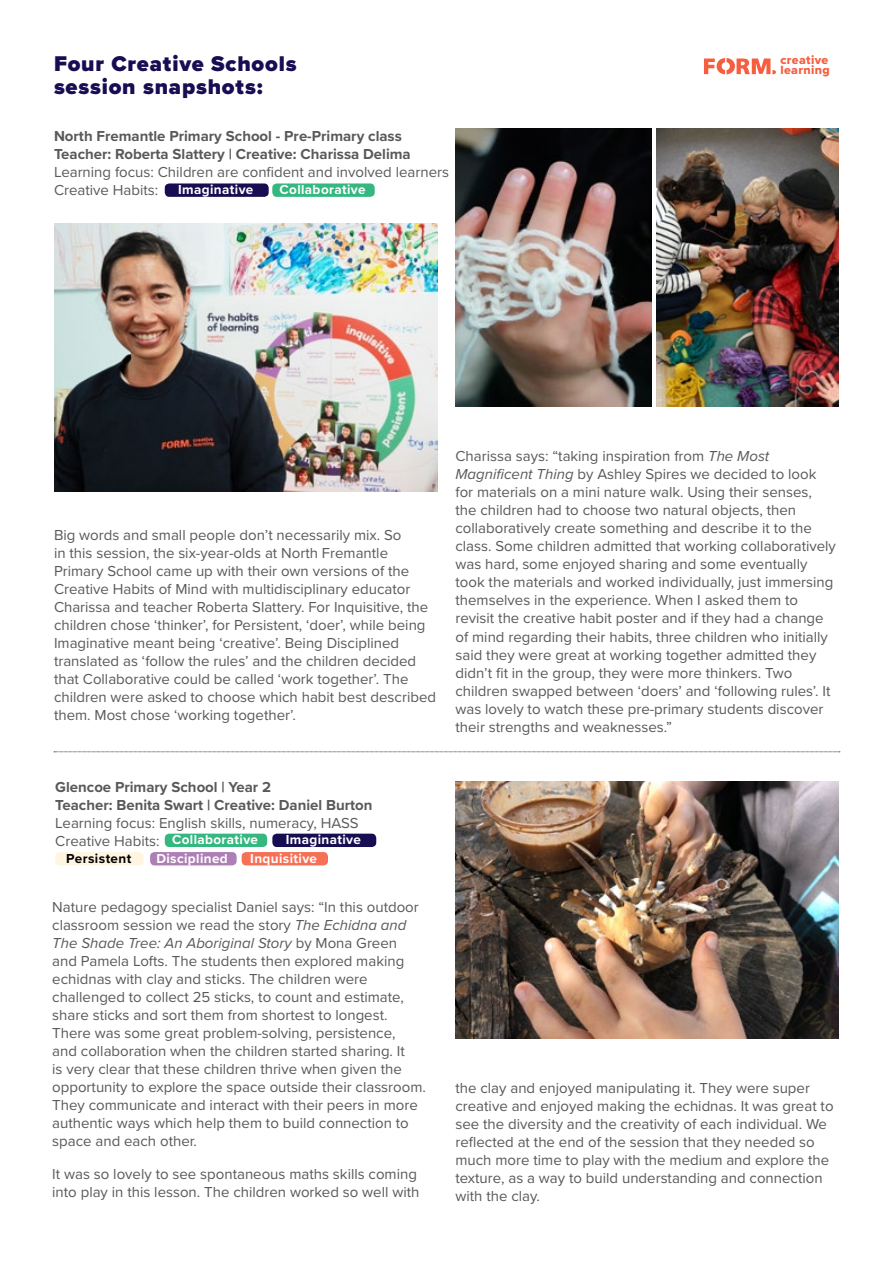
<style>
.page{position:relative;width:893px;height:1263px;background:#fff}
.page>*{position:absolute;margin:0;border:0;box-sizing:border-box;transform-origin:0 0}
.t1{font:900 22.05px "Proxima Nova";letter-spacing:.04em;color:#170d53}
.t2{font:15px/18px "Proxima Nova";color:#58595b}
.t3{font:700 15px/18px "Proxima Nova";color:#58595b}
.t4{font:700 13.5px "Proxima Nova";letter-spacing:.03em;color:#fff}
.t5{font:700 13.5px "Proxima Nova";letter-spacing:.03em;color:#000}
.t6{font:12.3px "Proxima Nova Extrabld";letter-spacing:.03em;color:#f65e40}
.s1{font-style:italic}
</style>
<div class="page">
<svg style="left:704px;top:58px;width:72px;height:16px"></svg>
<img style="left:54px;top:224px;width:383px;height:267px">
<img style="left:455px;top:129px;width:197px;height:277px">
<div style="left:272px;top:183px;width:103px;height:14px;background:#34b880;border-radius:4px"></div>
<div style="left:165px;top:183px;width:104px;height:14px;background:#170d53;border-radius:4px"></div>
<div style="left:165px;top:834px;width:102px;height:13px;background:#34b880;border-radius:4px"></div>
<div style="left:272px;top:834px;width:104px;height:13px;background:#170d53;border-radius:4px"></div>
<div style="left:150px;top:852px;width:87px;height:13px;background:#ae7eb7;border-radius:4px"></div>
<div style="left:55px;top:852px;width:89px;height:13px;background:#fff5e0;border-radius:4px"></div>
<div style="left:242px;top:852px;width:86px;height:13px;background:#f76f54;border-radius:4px"></div>
<img style="left:455px;top:782px;width:384px;height:256px">
<svg style="left:54px;top:751px;width:786px;height:1px"></svg>
<img style="left:656px;top:129px;width:183px;height:277px">
<p class="t6" style="left:780px;top:50px;width:49px">creative</p>
<h1 class="t1" style="left:54px;top:48px;width:244px">Four Creative Schools</h1>
<p class="t6" style="left:780px;top:60px;width:51px">learning</p>
<h1 class="t1" style="left:54px;top:70px;width:210px">session snapshots:</h1>
<p class="t3" style="left:54px;top:126px;width:358px">North Fremantle Primary School - Pre-Primary class<br>Teacher: Roberta Slattery | Creative: Charissa Delima</p>
<p class="t2" style="left:54px;top:162px;width:397px">Learning focus: Children are confident and involved learners<br>Creative Habits:</p>
<p class="t4" style="left:178px;top:179px;width:77px">Imaginative</p>
<p class="t4" style="left:280px;top:179px;width:87px">Collaborative</p>
<p class="t2" style="left:54px;top:525px;width:384px">Big words and small people don’t necessarily mix. So<br>in this session, the six-year-olds at North Fremantle Primary School came up with their own versions of the Creative Habits of Mind with multidisciplinary educator Charissa and teacher Roberta Slattery. For Inquisitive, the children chose ‘thinker’, for Persistent, ‘doer’, while being Imaginative meant being ‘creative’. Being Disciplined translated as ‘follow the rules’ and the children decided that Collaborative could be called ‘work together’. The children were asked to choose which habit best described them. Most chose ‘working together’.</p>
<p class="t3" style="left:55px;top:777px;width:319px">Glencoe Primary School | Year 2<br>Teacher: Benita Swart | Creative: Daniel Burton</p>
<p class="t2" style="left:55px;top:813px;width:305px">Learning focus: English skills, numeracy, HASS<br>Creative Habits:</p>
<p class="t4" style="left:172px;top:830px;width:87px">Collaborative</p>
<p class="t4" style="left:286px;top:830px;width:77px">Imaginative</p>
<p class="t5" style="left:66px;top:848px;width:66px">Persistent</p>
<p class="t4" style="left:156px;top:848px;width:73px">Disciplined</p>
<p class="t4" style="left:250px;top:848px;width:68px">Inquisitive</p>
<p class="t2" style="left:52px;top:897px;width:375px">Nature pedagogy specialist Daniel says: “In this outdoor classroom session we read the story <span class="s1">The Echidna and The Shade Tree: An Aboriginal Story</span> by Mona Green<br>and Pamela Lofts. The students then explored making echidnas with clay and sticks. The children were challenged to collect 25 sticks, to count and estimate, share sticks and sort them from shortest to longest.<br>There was some great problem-solving, persistence,<br>and collaboration when the children started sharing. It<br>is very clear that these children thrive when given the opportunity to explore the space outside their classroom.<br>They communicate and interact with their peers in more authentic ways which help them to build connection to space and each other.</p>
<p class="t2" style="left:52px;top:1164px;width:369px">It was so lovely to see spontaneous maths skills coming into play in this lesson. The children worked so well with</p>
<p class="t2" style="left:455px;top:447px;width:382px">Charissa says: “taking inspiration from <span class="s1">The Most Magnificent Thing</span> by Ashley Spires we decided to look for materials on a mini nature walk. Using their senses, the children had to choose two natural objects, then collaboratively create something and describe it to the class. Some children admitted that working collaboratively was hard, some enjoyed sharing and some eventually took the materials and worked individually, just immersing themselves in the experience. When I asked them to revisit the creative habit poster and if they had a change of mind regarding their habits, three children who initially said they were great at working together admitted they didn’t fit in the group, they were more thinkers. Two children swapped between ‘doers’ and ‘following rules’. It was lovely to watch these pre-primary students discover their strengths and weaknesses.”</p>
<p class="t2" style="left:455px;top:1078px;width:380px">the clay and enjoyed manipulating it. They were super creative and enjoyed making the echidnas. It was great to see the diversity and the creativity of each individual. We reflected at the end of the session that they needed so much more time to play with the medium and explore the texture, as a way to build understanding and connection with the clay.</p>
</div>
